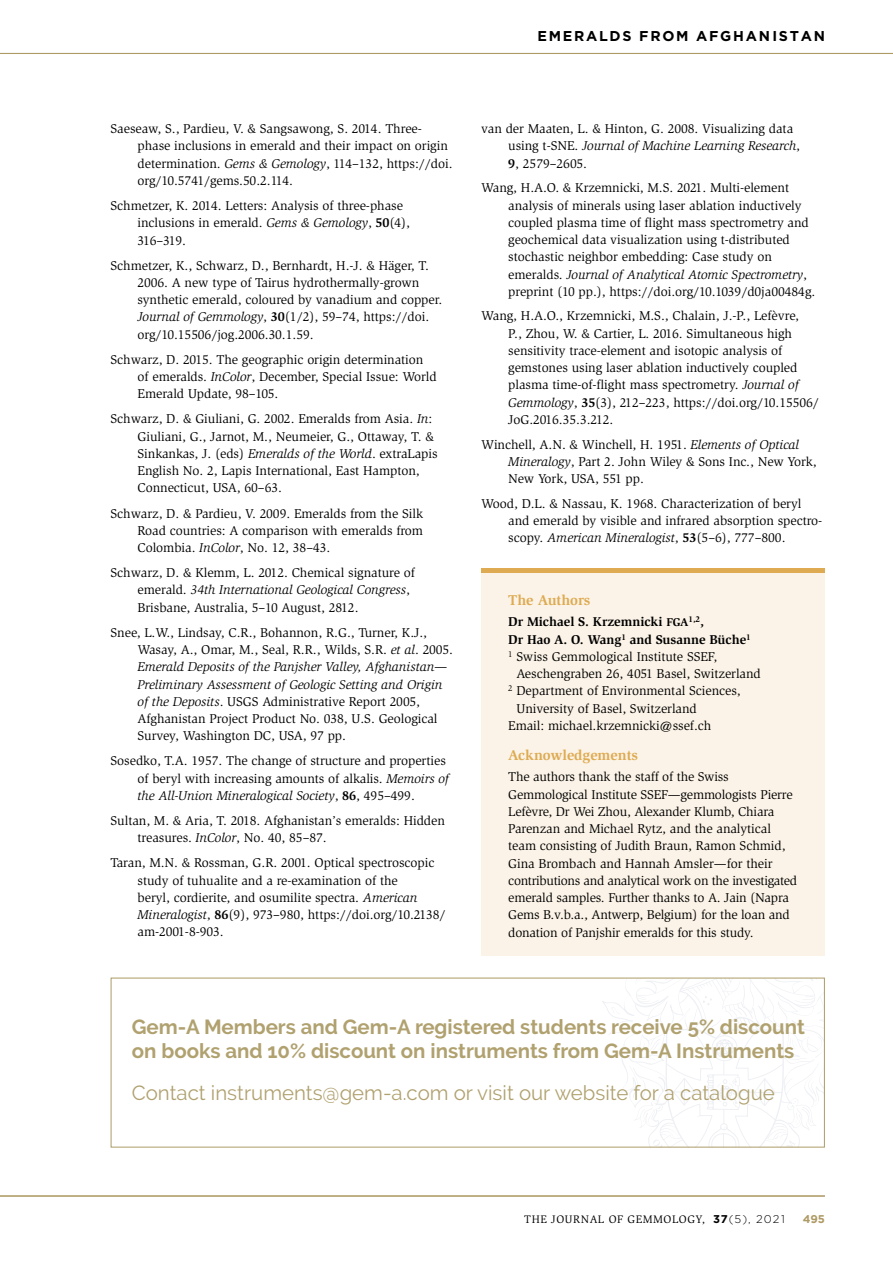
<style>
.page{position:relative;width:893px;height:1263px;background:#fff}
.page>*{position:absolute;margin:0;border:0;box-sizing:border-box;transform-origin:0 0}
.t1{font:700 20.4px/24.5px "Raleway";color:#b0a16f}
.t2{font:20.4px "Raleway";color:#b0a16f}
.t3{font:700 14.7px "Slimbach";letter-spacing:-.005em;color:#deab52}
.t4{font:700 14.25px "Gotham";letter-spacing:.12em;color:#000}
.t5{font:13.2px/17.2px "Slimbach";letter-spacing:-.005em;color:#000}
.t6{font:700 13.2px/17.2px "Slimbach";letter-spacing:-.005em;color:#000}
.t7{font:11.25px "Slimbach";letter-spacing:.05em;color:#000}
.t8{font:700 11.25px "Gotham";color:#ae9a64}
.s1{font-style:italic}
.s2{font-weight:700}
.s3{font-size:11.7px}
.s4{font-weight:400}
.s5{font-family:"Gotham";font-weight:700}
.s6{font-family:"Gotham";font-weight:300}
</style>
<div class="page">
<hr style="left:0;top:53px;width:893px;height:1px;background:#ae9a64">
<hr style="left:0;top:1195px;width:825px;height:1px;background:#ae9a64">
<div style="left:481px;top:570px;width:344px;height:386px;background:#fbf3e7"></div>
<div style="left:481px;top:568px;width:344px;height:5px;background:#deab52"></div>
<svg style="left:602px;top:979px;width:221px;height:167px"></svg>
<div style="left:111px;top:977px;width:714px;height:171px;border:1px solid #b0a16f"></div>
<p class="t4" style="left:537px;top:26px;width:289px">EMERALDS FROM AFGHANISTAN</p>
<p class="t5" style="left:138px;top:120px;width:316px;text-indent:-27px">Saeseaw, S., Pardieu, V. &amp; Sangsawong, S. 2014. Three&shy;phase inclusions in emerald and their impact on origin determination. <span class="s1">Gems &amp; Gemology</span>, 114–132, https://doi. org/10.5741/gems.50.2.114.</p>
<p class="t5" style="left:138px;top:197px;width:274px;text-indent:-27px">Schmetzer, K. 2014. Letters: Analysis of three-phase inclusions in emerald. <span class="s1">Gems &amp; Gemology</span>, <span class="s2">50</span>(4),<br>316–319.</p>
<p class="t5" style="left:138px;top:257px;width:306px;text-indent:-27px">Schmetzer, K., Schwarz, D., Bernhardt, H.-J. &amp; Häger, T.<br>2006. A new type of Tairus hydrothermally-grown synthetic emerald, coloured by vanadium and copper.<br><span class="s1">Journal of Gemmology</span>, <span class="s2">30</span>(1/2), 59–74, https://doi. org/10.15506/jog.2006.30.1.59.</p>
<p class="t5" style="left:138px;top:351px;width:301px;text-indent:-27px">Schwarz, D. 2015. The geographic origin determination of emeralds. <span class="s1">InColor</span>, December, Special Issue: World<br>Emerald Update, 98–105.</p>
<p class="t5" style="left:138px;top:410px;width:302px;text-indent:-27px">Schwarz, D. &amp; Giuliani, G. 2002. Emeralds from Asia. <span class="s1">In</span>:<br>Giuliani, G., Jarnot, M., Neumeier, G., Ottaway, T. &amp; Sinkankas, J. (eds) <span class="s1">Emeralds of the World</span>. extraLapis English No. 2, Lapis International, East Hampton, Connecticut, USA, 60–63.</p>
<p class="t5" style="left:138px;top:504px;width:287px;text-align:justify;text-indent:-27px">Schwarz, D. &amp; Pardieu, V. 2009. Emeralds from the Silk Road countries: A comparison with emeralds from Colombia. <span class="s1">InColor</span>, No. 12, 38–43.</p>
<p class="t5" style="left:138px;top:564px;width:279px;text-indent:-27px">Schwarz, D. &amp; Klemm, L. 2012. Chemical signature of emerald. <span class="s1">34th International Geological Congress</span>,<br>Brisbane, Australia, 5–10 August, 2812.</p>
<p class="t5" style="left:138px;top:624px;width:317px;text-indent:-27px">Snee, L.W., Lindsay, C.R., Bohannon, R.G., Turner, K.J., Wasay, A., Omar, M., Seal, R.R., Wilds, S.R. <span class="s1">et al</span>. 2005.<br><span class="s1">Emerald Deposits of the Panjsher Valley, Afghanistan— Preliminary Assessment of Geologic Setting and Origin of the Deposits</span>. USGS Administrative Report 2005, Afghanistan Project Product No. 038, U.S. Geological Survey, Washington DC, USA, 97 pp.</p>
<p class="t5" style="left:138px;top:752px;width:313px;text-indent:-27px">Sosedko, T.A. 1957. The change of structure and properties of beryl with increasing amounts of alkalis. <span class="s1">Memoirs of the All-Union Mineralogical Society</span>, <span class="s2">86</span>, 495–499.</p>
<p class="t5" style="left:138px;top:812px;width:309px;text-indent:-27px">Sultan, M. &amp; Aria, T. 2018. Afghanistan’s emeralds: Hidden treasures. <span class="s1">InColor</span>, No. 40, 85–87.</p>
<p class="t5" style="left:138px;top:854px;width:310px;text-indent:-27px">Taran, M.N. &amp; Rossman, G.R. 2001. Optical spectroscopic study of tuhualite and a re-examination of the<br>beryl, cordierite, and osumilite spectra. <span class="s1">American Mineralogist</span>, <span class="s2">86</span>(9), 973–980, https://doi.org/10.2138/ am-2001-8-903.</p>
<p class="t5" style="left:508px;top:120px;width:293px;text-indent:-27px">van der Maaten, L. &amp; Hinton, G. 2008. Visualizing data using t-SNE. <span class="s1">Journal of Machine Learning Research</span>,<br><span class="s2">9</span>, 2579–2605.</p>
<p class="t5" style="left:508px;top:179px;width:309px;text-indent:-27px">Wang, H.A.O. &amp; Krzemnicki, M.S. 2021. Multi-element analysis of minerals using laser ablation inductively coupled plasma time of flight mass spectrometry and geochemical data visualization using t-distributed stochastic neighbor embedding: Case study on emeralds. <span class="s1">Journal of Analytical Atomic Spectrometry</span>, preprint (10 pp.), https://doi.org/10.1039/d0ja00484g.</p>
<p class="t5" style="left:508px;top:307px;width:312px;text-indent:-27px">Wang, H.A.O., Krzemnicki, M.S., Chalain, J.-P., Lefèvre,<br>P., Zhou, W. &amp; Cartier, L. 2016. Simultaneous high sensitivity trace-element and isotopic analysis of gemstones using laser ablation inductively coupled plasma time-of-flight mass spectrometry. <span class="s1">Journal of Gemmology</span>, <span class="s2">35</span>(3), 212–223, https://doi.org/10.15506/ JoG.2016.35.3.212.</p>
<p class="t5" style="left:508px;top:436px;width:310px;text-indent:-27px">Winchell, A.N. &amp; Winchell, H. 1951. <span class="s1">Elements of Optical<br>Mineralogy</span>, Part 2. John Wiley &amp; Sons Inc., New York,<br>New York, USA, 551 pp.</p>
<p class="t5" style="left:508px;top:495px;width:316px;text-indent:-27px">Wood, D.L. &amp; Nassau, K. 1968. Characterization of beryl and emerald by visible and infrared absorption spectro&shy;scopy. <span class="s1">American Mineralogist</span>, <span class="s2">53</span>(5–6), 777–800.</p>
<p class="t3" style="left:508px;top:591px;width:84px">The Authors</p>
<p class="t6" style="left:508px;top:613px;width:244px">Dr Michael S. Krzemnicki <span class="s3">FGA</span><sup>1,2</sup>,<br>Dr Hao A. O. Wang<sup>1</sup> and Susanne Büche<sup>1<br></sup><sup>1</sup> <span class="s4">Swiss Gemmological Institute SSEF,</span></p>
<p class="t5" style="left:516px;top:665px;width:246px">Aeschengraben 26, 4051 Basel, Switzerland</p>
<p class="t5" style="left:508px;top:682px;width:234px"><sup>2</sup> Department of Environmental Sciences,</p>
<p class="t5" style="left:516px;top:700px;width:182px">University of Basel, Switzerland</p>
<p class="t5" style="left:508px;top:717px;width:205px">Email: michael.krzemnicki@ssef.ch</p>
<p class="t3" style="left:508px;top:746px;width:131px">Acknowledgements</p>
<p class="t5" style="left:508px;top:768px;width:290px">The authors thank the staff of the Swiss Gemmological Institute SSEF—gemmologists Pierre Lefèvre, Dr Wei Zhou, Alexander Klumb, Chiara Parenzan and Michael Rytz, and the analytical team consisting of Judith Braun, Ramon Schmid, Gina Brombach and Hannah Amsler—for their contributions and analytical work on the investigated emerald samples. Further thanks to A. Jain (Napra Gems B.v.b.a., Antwerp, Belgium) for the loan and donation of Panjshir emeralds for this study.</p>
<h1 class="t1" style="left:132px;top:1015px;width:674px">Gem-A Members and Gem-A registered students receive 5% discount on books and 10% discount on instruments from Gem-A Instruments</h1>
<h1 class="t2" style="left:132px;top:1080px;width:644px">Contact instruments@gem-a.com or visit our website for a catalogue</h1>
<p class="t7" style="left:524px;top:1213px;width:262px">THE JOURNAL OF GEMMOLOGY, <span class="s5">37</span><span class="s6">(5), 2021</span></p>
<p class="t8" style="left:803px;top:1212px;width:24px">495</p>
</div>
